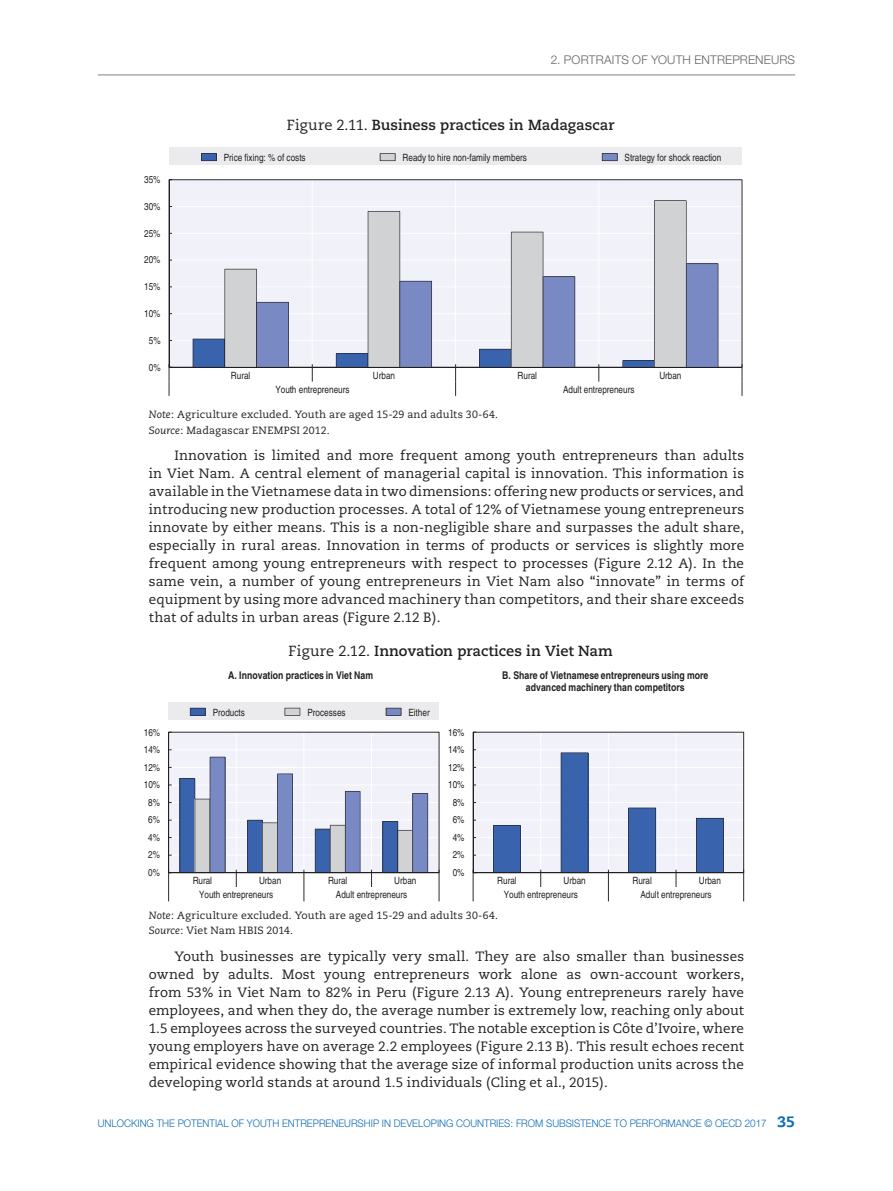
<style>
.page{position:relative;width:893px;height:1191px;background:#fff}
.page>*{position:absolute;margin:0;border:0;box-sizing:border-box;transform-origin:0 0}
.t1{font:700 14.7px "Caecilia";color:#231f20}
.t2{font:13.5px/18px "Caecilia";letter-spacing:.005em;color:#231f20;text-align:justify}
.t3{font:300 12px "Helvetica Neue";color:#636366}
.t4{font:700 condensed 10.65px/12.1px "Helvetica";letter-spacing:.005em;color:#231f20;text-align:center}
.t5{font:10.5px/15.6px "Caecilia";letter-spacing:.02em;color:#231f20}
.t6{font:300 10.5px "Helvetica Neue";color:#0d6cb6;scale:.94 1}
.t7{font:condensed 10.05px "Helvetica";letter-spacing:-.005em;color:#231f20}
.s1{font-weight:400}
.s2{font-style:italic}
.s3{font-family:"Caecilia";font-weight:800;font-size:15px}
</style>
<div class="page">
<hr style="left:98px;top:75px;width:697px;height:1px;background:#808285">
<div style="left:170px;top:179px;width:572px;height:188px;background:#f1f2f9"></div>
<svg style="left:193px;top:269px;width:96px;height:98px"></svg>
<svg style="left:336px;top:211px;width:96px;height:156px"></svg>
<svg style="left:479px;top:232px;width:96px;height:135px"></svg>
<svg style="left:622px;top:200px;width:96px;height:167px"></svg>
<hr style="left:169px;top:180px;width:1px;height:187px;background:#231f20">
<hr style="left:169px;top:367px;width:573px;height:1px;background:#231f20">
<svg style="left:598px;top:364px;width:1px;height:17px"></svg>
<svg style="left:312px;top:364px;width:1px;height:17px"></svg>
<svg style="left:741px;top:364px;width:1px;height:32px"></svg>
<svg style="left:455px;top:364px;width:1px;height:32px"></svg>
<svg style="left:169px;top:364px;width:3px;height:32px"></svg>
<div style="left:169px;top:147px;width:573px;height:18px;background:#ebebed"></div>
<svg style="left:201px;top:153px;width:16px;height:8px"></svg>
<svg style="left:380px;top:153px;width:16px;height:8px"></svg>
<svg style="left:602px;top:153px;width:15px;height:8px"></svg>
<svg style="left:168px;top:731px;width:272px;height:170px"></svg>
<div style="left:169px;top:702px;width:270px;height:17px;background:#ebebed"></div>
<svg style="left:190px;top:708px;width:16px;height:7px"></svg>
<svg style="left:285px;top:708px;width:15px;height:7px"></svg>
<svg style="left:386px;top:708px;width:15px;height:7px"></svg>
<svg style="left:473px;top:731px;width:271px;height:170px"></svg>
<p class="t3" style="left:551px;top:52px;width:29px">2. PORTRAITS</p>
<p class="t3" style="left:632px;top:52px;width:22px">OF YOUTH</p>
<p class="t3" style="left:694px;top:52px;width:2px">ENTREPRENEURS</p>
<p class="t1" style="left:287px;top:117px;width:329px"><span class="s1">Figure 2.11.</span> Business practices in Madagascar</p>
<p class="t7" style="left:144px;top:173px;width:18px">35%</p>
<p class="t7" style="left:144px;top:200px;width:18px">30%</p>
<p class="t7" style="left:144px;top:227px;width:18px">25%</p>
<p class="t7" style="left:144px;top:254px;width:18px">20%</p>
<p class="t7" style="left:144px;top:281px;width:18px">15%</p>
<p class="t7" style="left:144px;top:307px;width:18px">10%</p>
<p class="t7" style="left:149px;top:334px;width:13px">5%</p>
<p class="t7" style="left:149px;top:361px;width:13px">0%</p>
<p class="t7" style="left:224px;top:151px;width:83px">Price fixing: % of costs</p>
<p class="t7" style="left:403px;top:151px;width:126px">Ready to hire non-family members</p>
<p class="t7" style="left:625px;top:151px;width:98px">Strategy for shock reaction</p>
<p class="t7" style="left:231px;top:369px;width:21px">Rural</p>
<p class="t7" style="left:373px;top:369px;width:24px">Urban</p>
<p class="t7" style="left:518px;top:369px;width:21px">Rural</p>
<p class="t7" style="left:659px;top:369px;width:24px">Urban</p>
<p class="t7" style="left:275px;top:383px;width:76px">Youth entrepreneurs</p>
<p class="t7" style="left:563px;top:383px;width:73px">Adult entrepreneurs</p>
<p class="t5" style="left:149px;top:407px;width:351px"><span class="s2">Note</span>: Agriculture excluded. Youth are aged 15-29 and adults 30-64.<br><span class="s2">Source</span>: Madagascar ENEMPSI 2012.</p>
<p class="t2" style="left:149px;top:447px;width:597px;text-indent:26px">Innovation is limited and more frequent among youth entrepreneurs than adults in Viet Nam. A central element of managerial capital is innovation. This information is available in the Vietnamese data in two dimensions: offering new products or services, and introducing new production processes. A total of 12% of Vietnamese young entrepreneurs innovate by either means. This is a non-negligible share and surpasses the adult share, especially in rural areas. Innovation in terms of products or services is slightly more frequent among young entrepreneurs with respect to processes (Figure 2.12 A). In the same vein, a number of young entrepreneurs in Viet Nam also “innovate” in terms of equipment by using more advanced machinery than competitors, and their share exceeds that of adults in urban areas (Figure 2.12 B).</p>
<p class="t1" style="left:289px;top:642px;width:326px"><span class="s1">Figure 2.12.</span> Innovation practices in Viet Nam</p>
<p class="t4" style="left:228px;top:669px;width:147px">A. Innovation practices in Viet Nam</p>
<p class="t7" style="left:213px;top:706px;width:34px">Products</p>
<p class="t7" style="left:307px;top:706px;width:40px">Processes</p>
<p class="t7" style="left:408px;top:706px;width:23px">Either</p>
<p class="t4" style="left:502px;top:669px;width:208px">B. Share of Vietnamese entrepreneurs using more advanced machinery than competitors</p>
<p class="t7" style="left:144px;top:726px;width:18px">16%</p>
<p class="t7" style="left:448px;top:726px;width:18px">16%</p>
<p class="t7" style="left:144px;top:743px;width:18px">14%</p>
<p class="t7" style="left:448px;top:743px;width:18px">14%</p>
<p class="t7" style="left:144px;top:761px;width:18px">12%</p>
<p class="t7" style="left:448px;top:761px;width:18px">12%</p>
<p class="t7" style="left:144px;top:778px;width:18px">10%</p>
<p class="t7" style="left:448px;top:778px;width:18px">10%</p>
<p class="t7" style="left:148px;top:796px;width:13px">8%</p>
<p class="t7" style="left:453px;top:796px;width:13px">8%</p>
<p class="t7" style="left:148px;top:813px;width:13px">6%</p>
<p class="t7" style="left:453px;top:813px;width:13px">6%</p>
<p class="t7" style="left:148px;top:831px;width:13px">4%</p>
<p class="t7" style="left:453px;top:831px;width:13px">4%</p>
<p class="t7" style="left:148px;top:849px;width:13px">2%</p>
<p class="t7" style="left:453px;top:849px;width:13px">2%</p>
<p class="t7" style="left:148px;top:866px;width:13px">0%</p>
<p class="t7" style="left:193px;top:874px;width:21px">Rural</p>
<p class="t7" style="left:259px;top:874px;width:24px">Urban</p>
<p class="t7" style="left:328px;top:874px;width:21px">Rural</p>
<p class="t7" style="left:394px;top:874px;width:24px">Urban</p>
<p class="t7" style="left:199px;top:889px;width:76px">Youth entrepreneurs</p>
<p class="t7" style="left:336px;top:889px;width:73px">Adult entrepreneurs</p>
<p class="t7" style="left:453px;top:866px;width:13px">0%</p>
<p class="t7" style="left:497px;top:874px;width:21px">Rural</p>
<p class="t7" style="left:564px;top:874px;width:24px">Urban</p>
<p class="t7" style="left:632px;top:874px;width:21px">Rural</p>
<p class="t7" style="left:699px;top:874px;width:24px">Urban</p>
<p class="t7" style="left:504px;top:889px;width:76px">Youth entrepreneurs</p>
<p class="t7" style="left:640px;top:889px;width:73px">Adult entrepreneurs</p>
<p class="t5" style="left:149px;top:907px;width:351px"><span class="s2">Note</span>: Agriculture excluded. Youth are aged 15-29 and adults 30-64.<br><span class="s2">Source</span>: Viet Nam HBIS 2014.</p>
<p class="t2" style="left:149px;top:947px;width:597px;text-indent:26px">Youth businesses are typically very small. They are also smaller than businesses owned by adults. Most young entrepreneurs work alone as own-account workers, from 53% in Viet Nam to 82% in Peru (Figure 2.13 A). Young entrepreneurs rarely have employees, and when they do, the average number is extremely low, reaching only about 1.5 employees across the surveyed countries. The notable exception is Côte d’Ivoire, where young employers have on average 2.2 employees (Figure 2.13 B). This result echoes recent empirical evidence showing that the average size of informal production units across the developing world stands at around 1.5 individuals (Cling et al., 2015).</p>
<p class="t6" style="left:98px;top:1117px;width:743px">UNLOCKING THE POTENTIAL OF YOUTH ENTREPRENEURSHIP IN DEVELOPING COUNTRIES: FROM SUBSISTENCE TO PERFORMANCE © OECD 2017 <span class="s3">35</span></p>
</div>
